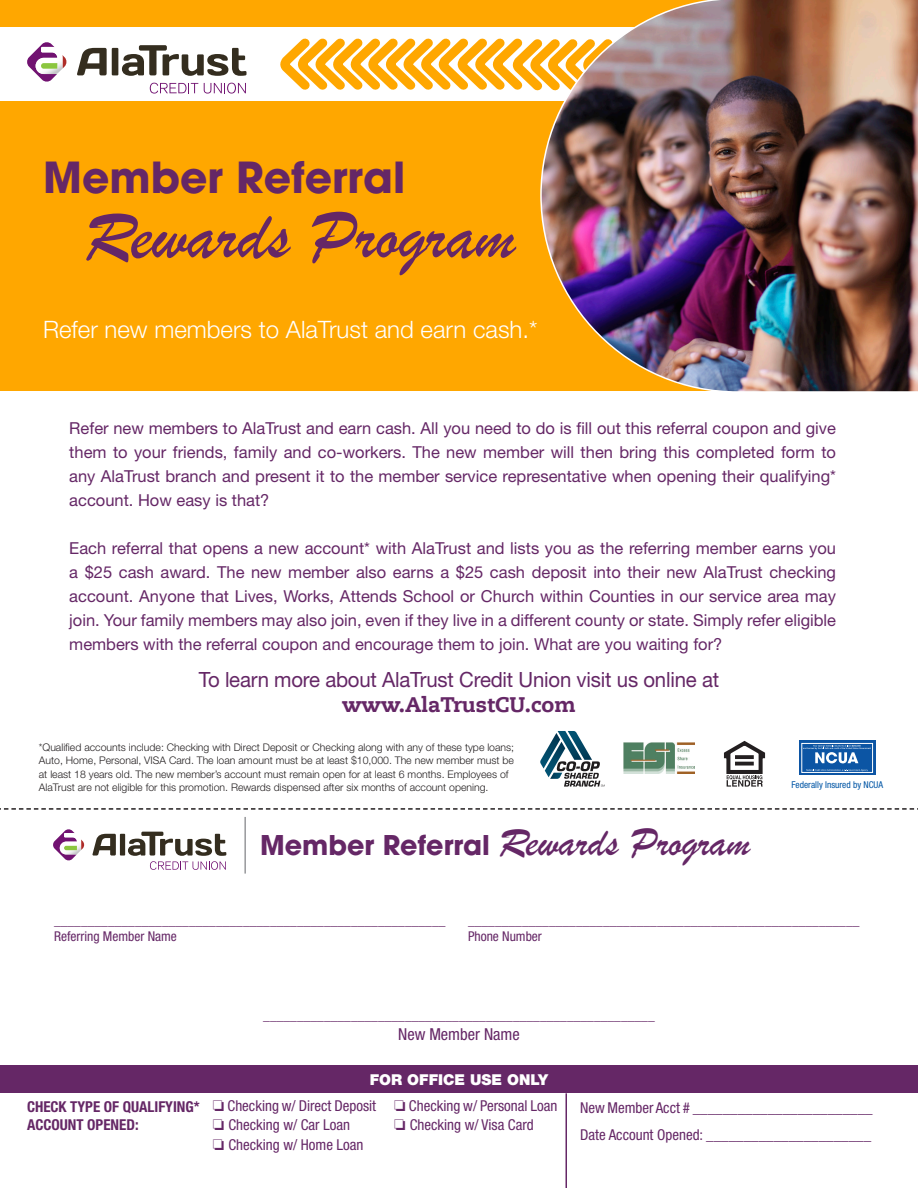
<style>
.page{position:relative;width:918px;height:1188px;background:#fff}
.page>*{position:absolute;margin:0;border:0;box-sizing:border-box;transform-origin:0 0}
.t1{font:72px "Brush Script";color:#652766}
.t2{font:700 42.45px "Avant Garde";color:#652766}
.t3{font:700 27px "Avant Garde";color:#652766}
.t4{font:300 24px "Helvetica Neue";color:#fff}
.t5{font:21px "Helvetica Neue";letter-spacing:-.01em;color:#652766}
.t6{font:800 21px "Caecilia LT Std";color:#652766}
.t7{font:16.5px/24px "Helvetica Neue";color:#652766;text-align:justify}
.t8{font:condensed 16.5px "Helvetica Neue";color:#652766}
.t9{font:condensed 15px "Helvetica Neue";color:#652766}
.t10{font:700 condensed 15px "Helvetica Neue";color:#652766}
.t11{font:900 15px "Helvetica Neue";color:#fff}
.t12{font:condensed 13.5px "Helvetica Neue";color:#652766}
.t13{font:300 10.5px/13.5px "Helvetica Neue";color:#231f20}
.t14{font:condensed 9.45px "Helvetica Neue";color:#0155a5}
.s1{font-family:"Brush Script";font-weight:400;font-size:42px}
</style>
<div class="page">
<div style="left:0;top:1065px;width:918px;height:28px;background:#652766"></div>
<svg style="left:53px;top:829px;width:31px;height:31px"></svg>
<svg style="left:92px;top:832px;width:134px;height:38px"></svg>
<hr style="left:245px;top:817px;width:1px;height:57px;background:#63656a">
<hr style="left:566px;top:1093px;width:1px;height:95px;background:#652766">
<div style="left:0;top:0;width:918px;height:390px;background:#ffa700"></div>
<div style="left:0;top:27px;width:918px;height:74px;background:#fff"></div>
<svg style="left:280px;top:38px;width:260px;height:53px"></svg>
<svg style="left:27px;top:42px;width:39px;height:40px"></svg>
<svg style="left:150px;top:83px;width:48px;height:11px"></svg>
<svg style="left:204px;top:83px;width:42px;height:11px"></svg>
<svg style="left:77px;top:45px;width:170px;height:31px"></svg>
<img style="left:540px;top:0;width:378px;height:392px">
<svg style="left:0;top:808px;width:918px;height:2px"></svg>
<svg style="left:540px;top:731px;width:65px;height:56px"></svg>
<svg style="left:724px;top:741px;width:41px;height:46px"></svg>
<svg style="left:799px;top:741px;width:77px;height:34px"></svg>
<div style="left:802px;top:743px;width:71px;height:30px;border:1px solid #fff"></div>
<svg style="left:806px;top:769px;width:62px;height:2px"></svg>
<svg style="left:803px;top:745px;width:68px;height:18px"></svg>
<img style="left:624px;top:743px;width:71px;height:30px">
<p class="t2" style="left:43px;top:150px;width:363px">Member Referral</p>
<p class="t1" style="left:84px;top:188px;width:433px">Rewards Program</p>
<p class="t4" style="left:43px;top:315px;width:496px">Refer new members to AlaTrust and earn cash.*</p>
<p class="t7" style="left:69px;top:416px;width:768px">Refer new members to AlaTrust and earn cash. All you need to do is fill out this referral coupon and give them to your friends, family and co-workers. The new member will then bring this completed form to any AlaTrust branch and present it to the member service representative when opening their qualifying* account. How easy is that?</p>
<p class="t7" style="left:69px;top:536px;width:768px">Each referral that opens a new account* with AlaTrust and lists you as the referring member earns you a $25 cash award. The new member also earns a $25 cash deposit into their new AlaTrust checking account. Anyone that Lives, Works, Attends School or Church within Counties in our service area may join. Your family members may also join, even if they live in a different county or state. Simply refer eligible members with the referral coupon and encourage them to join. What are you waiting for?</p>
<p class="t5" style="left:199px;top:667px;width:522px">To learn more about AlaTrust Credit Union visit us online at</p>
<p class="t6" style="left:342px;top:692px;width:235px">www.AlaTrustCU.com</p>
<p class="t13" style="left:39px;top:740px;width:477px">*Qualified accounts include: Checking with Direct Deposit or Checking along with any of these type loans; Auto, Home, Personal, VISA Card. The loan amount must be at least $10,000. The new member must be at least 18 years old. The new member’s account must remain open for at least 6 months. Employees of AlaTrust are not eligible for this promotion. Rewards dispensed after six months of account opening.</p>
<p class="t3" style="left:260px;top:828px;width:492px">Member Referral <span class="s1">Rewards Program</span></p>
<p class="t14" style="left:792px;top:779px;width:93px">Federally Insured by NCUA</p>
<p class="t12" style="left:54px;top:913px;width:393px">__________________________________________________________</p>
<p class="t12" style="left:54px;top:929px;width:124px">Referring Member Name</p>
<p class="t12" style="left:468px;top:913px;width:393px">__________________________________________________________</p>
<p class="t12" style="left:468px;top:929px;width:75px">Phone Number</p>
<p class="t12" style="left:263px;top:1008px;width:393px">__________________________________________________________</p>
<p class="t8" style="left:398px;top:1025px;width:123px">New Member Name</p>
<p class="t10" style="left:27px;top:1098px;width:174px">CHECK TYPE OF QUALIFYING*</p>
<p class="t10" style="left:27px;top:1116px;width:113px">ACCOUNT OPENED:</p>
<p class="t11" style="left:370px;top:1071px;width:180px">FOR OFFICE USE ONLY</p>
<p class="t9" style="left:213px;top:1097px;width:165px">❏ Checking w/ Direct Deposit</p>
<p class="t9" style="left:213px;top:1116px;width:139px">❏ Checking w/ Car Loan</p>
<p class="t9" style="left:213px;top:1136px;width:152px">❏ Checking w/ Home Loan</p>
<p class="t9" style="left:394px;top:1097px;width:165px">❏ Checking w/ Personal Loan</p>
<p class="t9" style="left:394px;top:1116px;width:141px">❏ Checking w/ Visa Card</p>
<p class="t9" style="left:580px;top:1099px;width:294px">New Member Acct # ________________________</p>
<p class="t9" style="left:580px;top:1126px;width:293px">Date Account Opened: ______________________</p>
</div>
